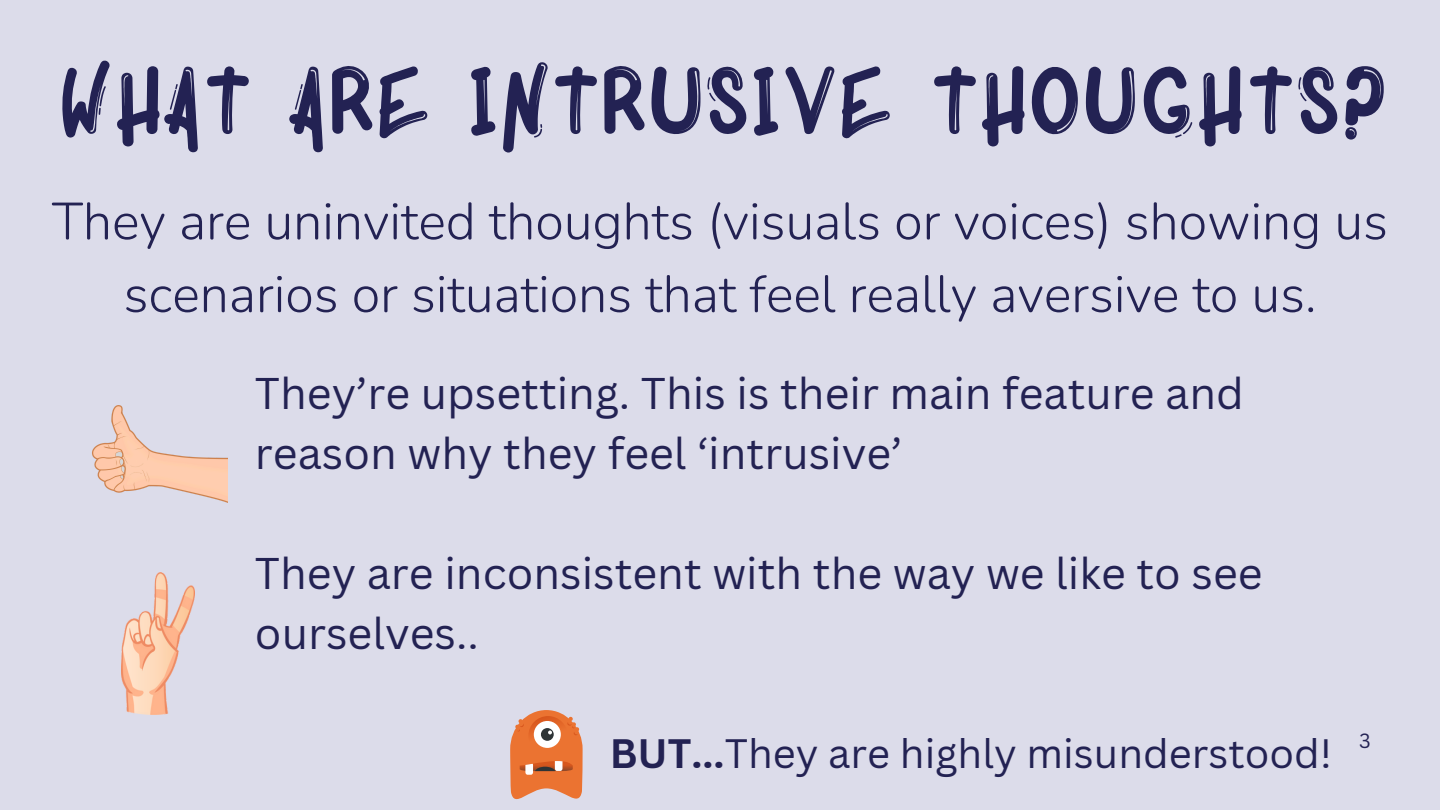
<style>
.page{position:relative;width:1440px;height:810px;background:#dcdcea}
.page>*{position:absolute;margin:0;border:0;box-sizing:border-box;transform-origin:0 0}
.t1{font:92px "XPLOR Bold";color:#232253}
.t2{font:300 52px/72.8px "Nunito";color:#232253;text-align:center}
.t3{font:43.2px/60px "Canva Sans";color:#232253}
.t4{font:40px "Canva Sans";color:#232253}
.t5{font:20px "Canva Sans";color:#232253}
.s1{font-weight:700}
</style>
<div class="page">
<img style="left:121px;top:572px;width:74px;height:143px">
<img style="left:92px;top:405px;width:136px;height:97px">
<svg style="left:510px;top:710px;width:73px;height:90px"></svg>
<h2 class="t1" style="left:56px;top:42px;width:1329px">What are intrusive thoughts?</h2>
<h1 class="t2" style="left:52px;top:186px;width:1337px">They are uninvited thoughts (visuals or voices) showing us scenarios or situations that feel really aversive to us.</h1>
<p class="t3" style="left:255px;top:362px;width:990px">They’re upsetting. This is their main feature and reason why they feel ‘intrusive’</p>
<p class="t3" style="left:255px;top:542px;width:1009px">They are inconsistent with the way we like to see ourselves..</p>
<h3 class="t4" style="left:610px;top:725px;width:724px"><span class="s1">BUT...</span>They are highly misunderstood!</h3>
<p class="t5" style="left:1359px;top:727px;width:13px">3</p>
</div>
